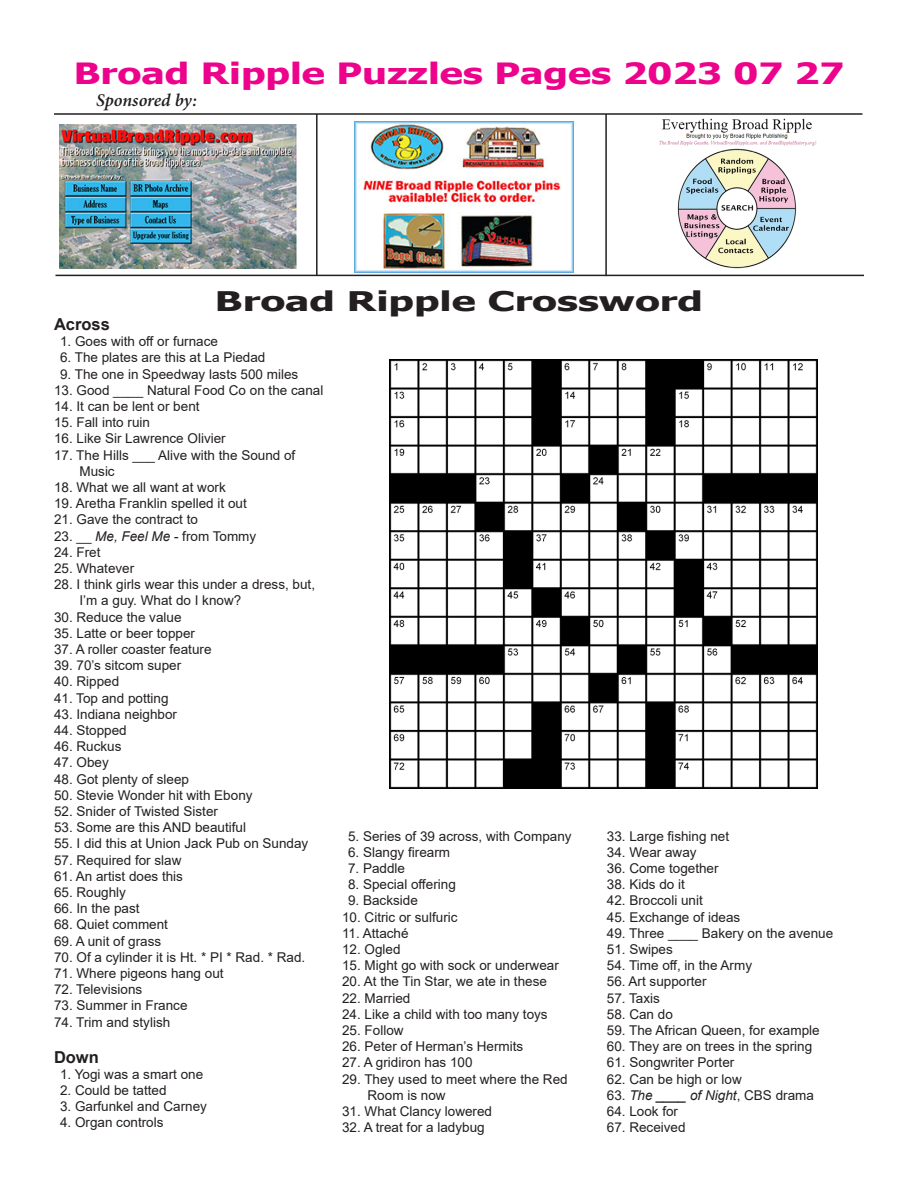
<style>
.page{position:relative;width:918px;height:1188px;background:#fff}
.page>*{position:absolute;margin:0;border:0;box-sizing:border-box;transform-origin:0 0}
.t1{font:700 29.25px "Tahoma";color:#ed028c;scale:1.33 1}
.t2{font:700 27px "Tahoma";color:#231f20;scale:1.5 1}
.t3{font:italic 600 18px "Minion Pro";letter-spacing:-.005em;color:#231f20}
.tagline{font:700 16.5px "Arial";color:#231f20}
.Crossword_-_ACROSS_D{font:700 16.5px "Arial";color:#231f20}
.RR_Crossword_two_dig{font:13.5px/16.2px "Arial";color:#231f20}
.RR_Crossword_one_dig{font:13.5px "Arial";color:#231f20}
.RR_Crossword_two_dig-2{font:italic 13.5px "Arial";color:#231f20}
.s1{font-style:italic}
.s2{font-style:normal}
</style>
<div class="page">
<img style="left:354px;top:121px;width:219px;height:151px">
<hr style="left:56px;top:275px;width:808px;height:1px;background:#231f20">
<hr style="left:316px;top:114px;width:2px;height:162px;background:#231f20">
<hr style="left:605px;top:114px;width:2px;height:162px;background:#231f20">
<hr style="left:54px;top:113px;width:808px;height:2px;background:#231f20">
<img style="left:59px;top:125px;width:238px;height:143px">
<img style="left:659px;top:118px;width:158px;height:151px">
<img style="left:389px;top:360px;width:429px;height:428px">
<p class="t1" style="left:74px;top:53px;width:581px">Broad Ripple Puzzles Pages 2023 07 27</p>
<p class="t3" style="left:96px;top:88px;width:102px">Sponsored by:</p>
<p class="t2" style="left:215px;top:282px;width:327px">Broad Ripple Crossword</p>
<p class="tagline" style="left:54px;top:313px;width:57px">Across</p>
<p class="RR_Crossword_one_dig" style="left:60px;top:332px;width:160px">1. Goes with off or furnace</p>
<p class="RR_Crossword_one_dig" style="left:60px;top:348px;width:207px">6. The plates are this at La Piedad</p>
<p class="RR_Crossword_one_dig" style="left:60px;top:365px;width:240px">9. The one in Speedway lasts 500 miles</p>
<p class="RR_Crossword_two_dig" style="left:54px;top:382px;width:271px">13. Good ____ Natural Food Co on the canal</p>
<p class="RR_Crossword_two_dig" style="left:54px;top:398px;width:147px">14. It can be lent or bent</p>
<p class="RR_Crossword_two_dig" style="left:54px;top:414px;width:98px">15. Fall into ruin</p>
<p class="RR_Crossword_two_dig" style="left:54px;top:430px;width:173px">16. Like Sir Lawrence Olivier</p>
<p class="RR_Crossword_two_dig" style="left:80px;top:447px;width:217px;text-indent:-26px">17. The Hills ___ Alive with the Sound of<br>Music</p>
<p class="RR_Crossword_two_dig" style="left:54px;top:479px;width:173px">18. What we all want at work</p>
<p class="RR_Crossword_two_dig" style="left:54px;top:495px;width:194px">19. Aretha Franklin spelled it out</p>
<p class="RR_Crossword_two_dig" style="left:54px;top:511px;width:146px">21. Gave the contract to</p>
<p class="RR_Crossword_two_dig" style="left:54px;top:528px;width:204px">23. __ <span class="s1">Me, Feel Me</span> - from Tommy</p>
<p class="RR_Crossword_two_dig" style="left:54px;top:544px;width:48px">24. Fret</p>
<p class="RR_Crossword_two_dig" style="left:54px;top:560px;width:82px">25. Whatever</p>
<p class="RR_Crossword_two_dig" style="left:80px;top:576px;width:237px;text-indent:-26px">28. I think girls wear this under a dress, but,<br>I’m a guy. What do I know?</p>
<p class="RR_Crossword_two_dig" style="left:54px;top:609px;width:129px">30. Reduce the value</p>
<p class="RR_Crossword_two_dig" style="left:54px;top:625px;width:143px">35. Latte or beer topper</p>
<p class="RR_Crossword_two_dig" style="left:54px;top:641px;width:159px">37. A roller coaster feature</p>
<p class="RR_Crossword_two_dig" style="left:54px;top:657px;width:129px">39. 70’s sitcom super</p>
<p class="RR_Crossword_two_dig" style="left:54px;top:673px;width:67px">40. Ripped</p>
<p class="RR_Crossword_two_dig" style="left:54px;top:690px;width:116px">41. Top and potting</p>
<p class="RR_Crossword_two_dig" style="left:54px;top:706px;width:125px">43. Indiana neighbor</p>
<p class="RR_Crossword_two_dig" style="left:54px;top:722px;width:74px">44. Stopped</p>
<p class="RR_Crossword_two_dig" style="left:54px;top:738px;width:69px">46. Ruckus</p>
<p class="RR_Crossword_two_dig" style="left:54px;top:754px;width:56px">47. Obey</p>
<p class="RR_Crossword_two_dig" style="left:54px;top:771px;width:137px">48. Got plenty of sleep</p>
<p class="RR_Crossword_two_dig" style="left:54px;top:787px;width:200px">50. Stevie Wonder hit with Ebony</p>
<p class="RR_Crossword_two_dig" style="left:54px;top:803px;width:166px">52. Snider of Twisted Sister</p>
<p class="RR_Crossword_two_dig" style="left:54px;top:819px;width:194px">53. Some are this AND beautiful</p>
<p class="RR_Crossword_two_dig" style="left:54px;top:835px;width:256px">55. I did this at Union Jack Pub on Sunday</p>
<p class="RR_Crossword_two_dig" style="left:54px;top:852px;width:129px">57. Required for slaw</p>
<p class="RR_Crossword_two_dig" style="left:54px;top:868px;width:131px">61. An artist does this</p>
<p class="RR_Crossword_two_dig" style="left:54px;top:884px;width:74px">65. Roughly</p>
<p class="RR_Crossword_two_dig" style="left:54px;top:900px;width:87px">66. In the past</p>
<p class="RR_Crossword_two_dig" style="left:54px;top:916px;width:116px">68. Quiet comment</p>
<p class="RR_Crossword_two_dig" style="left:54px;top:933px;width:109px">69. A unit of grass</p>
<p class="RR_Crossword_two_dig" style="left:54px;top:949px;width:253px">70. Of a cylinder it is Ht. * PI * Rad. * Rad.</p>
<p class="RR_Crossword_two_dig" style="left:54px;top:965px;width:171px">71. Where pigeons hang out</p>
<p class="RR_Crossword_two_dig" style="left:54px;top:981px;width:90px">72. Televisions</p>
<p class="RR_Crossword_two_dig" style="left:54px;top:997px;width:135px">73. Summer in France</p>
<p class="RR_Crossword_two_dig" style="left:54px;top:1014px;width:118px">74. Trim and stylish</p>
<p class="Crossword_-_ACROSS_D" style="left:54px;top:1045px;width:46px">Down</p>
<p class="RR_Crossword_one_dig" style="left:60px;top:1065px;width:145px">1. Yogi was a smart one</p>
<p class="RR_Crossword_one_dig" style="left:60px;top:1081px;width:108px">2. Could be tatted</p>
<p class="RR_Crossword_one_dig" style="left:60px;top:1097px;width:149px">3. Garfunkel and Carney</p>
<p class="RR_Crossword_one_dig" style="left:60px;top:1113px;width:105px">4. Organ controls</p>
<p class="RR_Crossword_one_dig" style="left:348px;top:826px;width:225px">5. Series of 39 across, with Company</p>
<p class="RR_Crossword_one_dig" style="left:348px;top:843px;width:104px">6. Slangy firearm</p>
<p class="RR_Crossword_one_dig" style="left:348px;top:859px;width:59px">7. Paddle</p>
<p class="RR_Crossword_one_dig" style="left:348px;top:875px;width:109px">8. Special offering</p>
<p class="RR_Crossword_one_dig" style="left:348px;top:891px;width:71px">9. Backside</p>
<p class="RR_Crossword_two_dig" style="left:342px;top:909px;width:117px">10. Citric or sulfuric</p>
<p class="RR_Crossword_two_dig" style="left:342px;top:925px;width:68px">11. Attaché</p>
<p class="RR_Crossword_two_dig" style="left:342px;top:941px;width:60px">12. Ogled</p>
<p class="RR_Crossword_two_dig" style="left:342px;top:957px;width:218px">15. Might go with sock or underwear</p>
<p class="RR_Crossword_two_dig" style="left:342px;top:973px;width:206px">20. At the Tin Star, we ate in these</p>
<p class="RR_Crossword_two_dig" style="left:342px;top:990px;width:70px">22. Married</p>
<p class="RR_Crossword_two_dig" style="left:342px;top:1006px;width:207px">24. Like a child with too many toys</p>
<p class="RR_Crossword_two_dig" style="left:342px;top:1022px;width:63px">25. Follow</p>
<p class="RR_Crossword_two_dig" style="left:342px;top:1038px;width:183px">26. Peter of Herman’s Hermits</p>
<p class="RR_Crossword_two_dig" style="left:342px;top:1054px;width:132px">27. A gridiron has 100</p>
<p class="RR_Crossword_two_dig" style="left:368px;top:1071px;width:202px;text-indent:-26px">29. They used to meet where the Red<br>Room is now</p>
<p class="RR_Crossword_two_dig" style="left:342px;top:1103px;width:152px">31. What Clancy lowered</p>
<p class="RR_Crossword_two_dig" style="left:342px;top:1119px;width:144px">32. A treat for a ladybug</p>
<p class="RR_Crossword_two_dig" style="left:607px;top:828px;width:124px">33. Large fishing net</p>
<p class="RR_Crossword_two_dig" style="left:607px;top:844px;width:91px">34. Wear away</p>
<p class="RR_Crossword_two_dig" style="left:607px;top:860px;width:113px">36. Come together</p>
<p class="RR_Crossword_two_dig" style="left:607px;top:876px;width:80px">38. Kids do it</p>
<p class="RR_Crossword_two_dig" style="left:607px;top:892px;width:98px">42. Broccoli unit</p>
<p class="RR_Crossword_two_dig" style="left:607px;top:909px;width:135px">45. Exchange of ideas</p>
<p class="RR_Crossword_two_dig" style="left:607px;top:925px;width:228px">49. Three ____ Bakery on the avenue</p>
<p class="RR_Crossword_two_dig" style="left:607px;top:941px;width:68px">51. Swipes</p>
<p class="RR_Crossword_two_dig" style="left:607px;top:957px;width:147px">54. Time off, in the Army</p>
<p class="RR_Crossword_two_dig" style="left:607px;top:973px;width:101px">56. Art supporter</p>
<p class="RR_Crossword_two_dig" style="left:607px;top:990px;width:55px">57. Taxis</p>
<p class="RR_Crossword_two_dig" style="left:607px;top:1006px;width:68px">58. Can do</p>
<p class="RR_Crossword_two_dig" style="left:607px;top:1022px;width:214px">59. The African Queen, for example</p>
<p class="RR_Crossword_two_dig" style="left:607px;top:1038px;width:207px">60. They are on trees in the spring</p>
<p class="RR_Crossword_two_dig" style="left:607px;top:1054px;width:129px">61. Songwriter Porter</p>
<p class="RR_Crossword_two_dig" style="left:607px;top:1071px;width:137px">62. Can be high or low</p>
<p class="RR_Crossword_two_dig-2" style="left:607px;top:1086px;width:209px"><span class="s2">63.</span> The ____ of Night<span class="s2">, CBS drama</span></p>
<p class="RR_Crossword_two_dig" style="left:607px;top:1103px;width:73px">64. Look for</p>
<p class="RR_Crossword_two_dig" style="left:607px;top:1119px;width:80px">67. Received</p>
</div>
